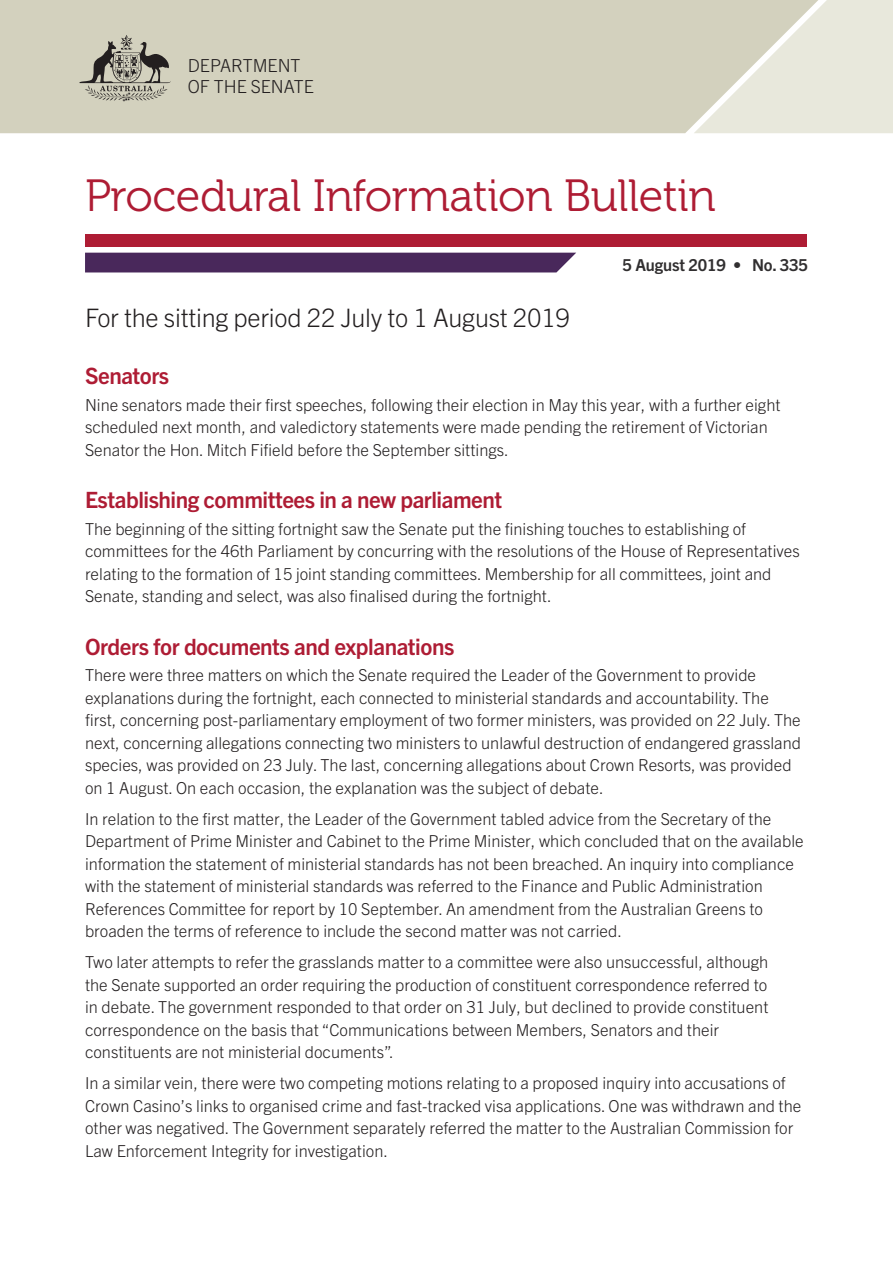
<style>
.page{position:relative;width:893px;height:1263px;background:#fff}
.page>*{position:absolute;margin:0;border:0;box-sizing:border-box;transform-origin:0 0}
.t1{font:45px "Museo 300";letter-spacing:-.01em;color:#ae1c34}
.Sitting_period{font:300 25.5px "Trade Gothic Next LT Pro";letter-spacing:-.01em;color:#231f20}
.Heading_2{font:700 22.5px "Trade Gothic Next LT Pro";letter-spacing:-.02em;color:#ae1c34}
.t2{font:300 18px/20.5px "Trade Gothic Next LT Pro";color:#231f20}
.Body{font:300 16.5px/22.5px "Trade Gothic Next LT Pro";color:#231f20}
.Date{font:700 16.5px "Trade Gothic Next LT Pro";letter-spacing:-.01em;color:#312f30}
</style>
<div class="page">
<div style="left:0;top:0;width:694px;height:133px;background:#d3d1be"></div>
<div style="left:85px;top:235px;width:722px;height:12px;background:#ae1c34"></div>
<div style="left:85px;top:253px;width:491px;height:19px;background:#49285b"></div>
<svg style="left:79px;top:35px;width:92px;height:67px;background:#a7a597"></svg>
<svg style="left:694px;top:0;width:199px;height:133px;background:#e2e2d4"></svg>
<p class="t2" style="left:188px;top:54px;width:127px">DEPARTMENT<br>OF THE SENATE</p>
<h1 class="t1" style="left:85px;top:171px;width:632px">Procedural Information Bulletin</h1>
<p class="Date" style="left:622px;top:254px;width:187px">5 August 2019 • No. 335</p>
<p class="Sitting_period" style="left:85px;top:300px;width:487px">For the sitting period 22 July to 1 August 2019</p>
<p class="Heading_2" style="left:85px;top:360px;width:86px">Senators</p>
<p class="Body" style="left:85px;top:392px;width:697px">Nine senators made their first speeches, following their election in May this year, with a further eight scheduled next month, and valedictory statements were made pending the retirement of Victorian<br>Senator the Hon. Mitch Fifield before the September sittings.</p>
<p class="Heading_2" style="left:85px;top:484px;width:419px">Establishing committees in a new parliament</p>
<p class="Body" style="left:85px;top:516px;width:716px">The beginning of the sitting fortnight saw the Senate put the finishing touches to establishing of committees for the 46th Parliament by concurring with the resolutions of the House of Representatives relating to the formation of 15 joint standing committees. Membership for all committees, joint and Senate, standing and select, was also finalised during the fortnight.</p>
<p class="Heading_2" style="left:85px;top:631px;width:371px">Orders for documents and explanations</p>
<p class="Body" style="left:85px;top:663px;width:717px">There were three matters on which the Senate required the Leader of the Government to provide explanations during the fortnight, each connected to ministerial standards and accountability. The first, concerning post-parliamentary employment of two former ministers, was provided on 22 July. The next, concerning allegations connecting two ministers to unlawful destruction of endangered grassland species, was provided on 23 July. The last, concerning allegations about Crown Resorts, was provided on 1 August. On each occasion, the explanation was the subject of debate.</p>
<p class="Body" style="left:85px;top:806px;width:720px">In relation to the first matter, the Leader of the Government tabled advice from the Secretary of the Department of Prime Minister and Cabinet to the Prime Minister, which concluded that on the available information the statement of ministerial standards has not been breached. An inquiry into compliance with the statement of ministerial standards was referred to the Finance and Public Administration References Committee for report by 10 September. An amendment from the Australian Greens to broaden the terms of reference to include the second matter was not carried.</p>
<p class="Body" style="left:85px;top:950px;width:685px">Two later attempts to refer the grasslands matter to a committee were also unsuccessful, although the Senate supported an order requiring the production of constituent correspondence referred to in debate. The government responded to that order on 31 July, but declined to provide constituent correspondence on the basis that “Communications between Members, Senators and their constituents are not ministerial documents”.</p>
<p class="Body" style="left:85px;top:1071px;width:718px">In a similar vein, there were two competing motions relating to a proposed inquiry into accusations of Crown Casino’s links to organised crime and fast-tracked visa applications. One was withdrawn and the other was negatived. The Government separately referred the matter to the Australian Commission for Law Enforcement Integrity for investigation.</p>
</div>
